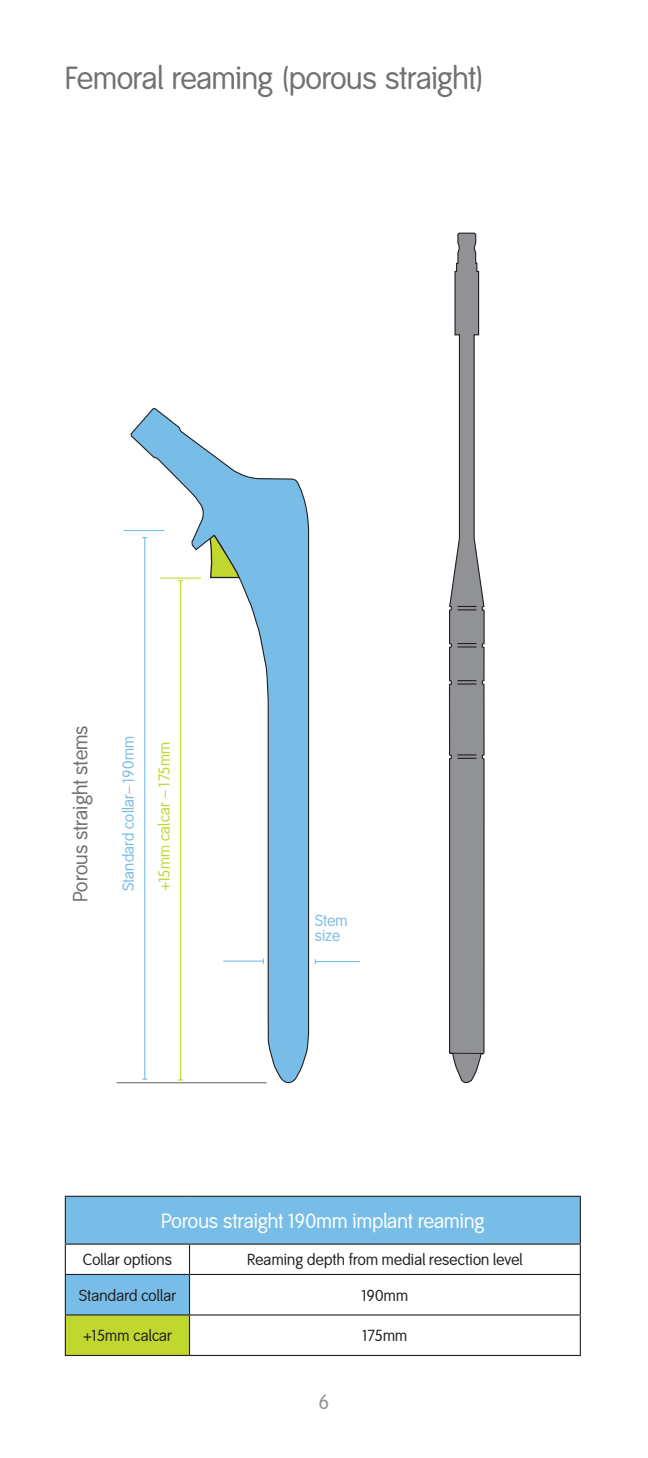
<style>
.page{position:relative;width:648px;height:1458px;background:#fff}
.page>*{position:absolute;margin:0;border:0;box-sizing:border-box;transform-origin:0 0}
.t1{font:31.5px "Smith&Nephew";letter-spacing:-.01em;color:#717074}
.t2{font:20.25px "Smith&Nephew";letter-spacing:.005em;color:#fff}
.t3{font:20.25px "Smith&Nephew";color:#717074}
.t4{font:20.25px "Smith&Nephew";color:#919295}
.t5{font:15.75px "Smith&Nephew";letter-spacing:.015em;color:#231f20}
.t6{font:15.75px/15.8px "Smith&Nephew";letter-spacing:.01em;color:#78bde8}
.t7{font:15.75px "Smith&Nephew";letter-spacing:.015em;color:#c1d72f}
</style>
<div class="page">
<svg style="left:66px;top:1197px;width:514px;height:117px;fill:#78bde8"></svg>
<div style="left:65px;top:1315px;width:125px;height:40px;background:#c1d72f"></div>
<hr style="left:65px;top:1196px;width:125px;height:1px;background:#231f20">
<hr style="left:65px;top:1197px;width:1px;height:47px;background:#231f20">
<hr style="left:190px;top:1196px;width:391px;height:1px;background:#231f20">
<hr style="left:580px;top:1197px;width:1px;height:47px;background:#231f20">
<svg style="left:65px;top:1244px;width:516px;height:30px"></svg>
<hr style="left:65px;top:1274px;width:125px;height:1px;background:#231f20">
<hr style="left:65px;top:1275px;width:1px;height:39px;background:#231f20">
<hr style="left:190px;top:1274px;width:391px;height:1px;background:#231f20">
<hr style="left:189px;top:1275px;width:1px;height:39px;background:#231f20">
<hr style="left:580px;top:1275px;width:1px;height:39px;background:#231f20">
<hr style="left:65px;top:1314px;width:125px;height:2px;background:#231f20">
<hr style="left:65px;top:1316px;width:1px;height:39px;background:#231f20">
<hr style="left:190px;top:1314px;width:391px;height:2px;background:#231f20">
<hr style="left:189px;top:1316px;width:1px;height:39px;background:#231f20">
<hr style="left:580px;top:1316px;width:1px;height:39px;background:#231f20">
<hr style="left:65px;top:1355px;width:125px;height:1px;background:#231f20">
<hr style="left:190px;top:1355px;width:391px;height:1px;background:#231f20">
<svg style="left:130px;top:408px;width:180px;height:676px"></svg>
<svg style="left:448px;top:232px;width:37px;height:852px"></svg>
<hr style="left:180px;top:581px;width:1px;height:499px;background:#c1d72f">
<hr style="left:144px;top:538px;width:1px;height:541px;background:#78bde8">
<hr style="left:160px;top:578px;width:41px;height:1px;background:#c1d72f">
<hr style="left:124px;top:530px;width:40px;height:1px;background:#78bde8">
<hr style="left:223px;top:961px;width:40px;height:1px;background:#78bde8">
<hr style="left:315px;top:961px;width:45px;height:1px;background:#78bde8">
<hr style="left:117px;top:1082px;width:150px;height:1px;background:#717074">
<h1 class="t1" style="left:65px;top:60px;width:420px">Femoral reaming (porous straight)</h1>
<p class="t3" style="left:69px;top:902px;width:179px;rotate:-90deg">Porous straight stems</p>
<p class="t6" style="left:121px;top:891px;width:157px;rotate:-90deg">Standard collar– 190mm</p>
<p class="t7" style="left:155px;top:891px;width:151px;rotate:-90deg">+15mm calcar – 175mm</p>
<p class="t6" style="left:315px;top:913px;width:34px">Stem size</p>
<p class="t2" style="left:161px;top:1209px;width:325px">Porous straight 190mm implant reaming</p>
<p class="t5" style="left:83px;top:1251px;width:91px">Collar options</p>
<p class="t5" style="left:247px;top:1251px;width:277px">Reaming depth from medial resection level</p>
<p class="t5" style="left:79px;top:1286px;width:99px">Standard collar</p>
<p class="t5" style="left:362px;top:1286px;width:48px">190mm</p>
<p class="t5" style="left:83px;top:1327px;width:91px">+15mm calcar</p>
<p class="t5" style="left:363px;top:1327px;width:46px">175mm</p>
<p class="t4" style="left:319px;top:1390px;width:12px">6</p>
</div>
